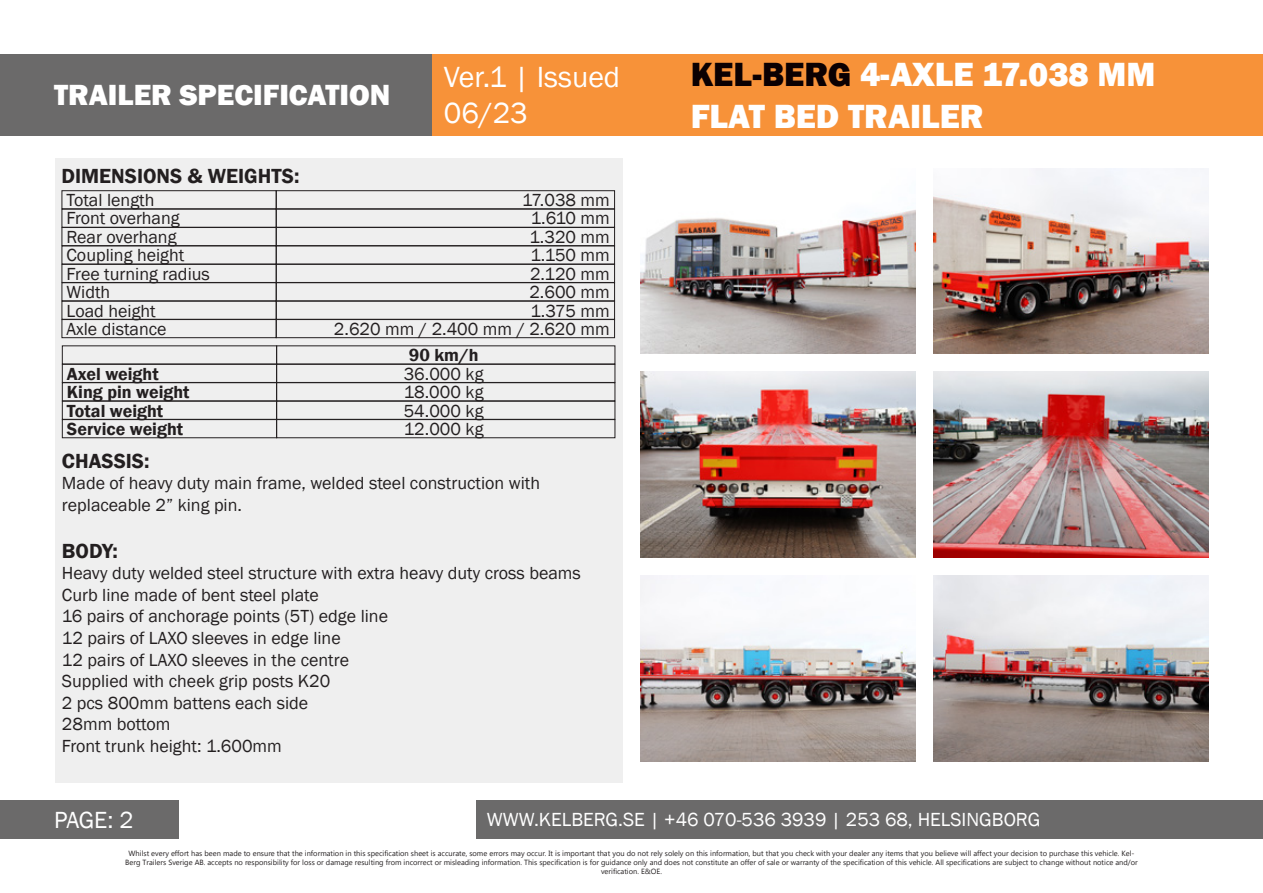
<style>
.page{position:relative;width:1263px;height:893px;background:#fff}
.page>*{position:absolute;margin:0;border:0;box-sizing:border-box;transform-origin:0 0}
.t1{font:800 34.5px/41.4px "Franklin Gothic";color:#fff}
.t2{font:800 30px "Franklin Gothic";color:#fff}
.t3{font:30px/36px "Franklin Gothic";color:#fff}
.t4{font:24px "Franklin Gothic";color:#fff}
.t5{font:600 21px "Franklin Gothic";color:#231f20}
.t6{font:19.5px "Franklin Gothic";color:#fff}
.t7{font:18px/21.6px "Franklin Gothic";color:#231f20}
.t8{font:600 18px "Franklin Gothic";color:#231f20}
.t9{font:7.5px/9px "Microsoft Tai Le";color:#231f20;text-align:center}
.s1{color:#0b0002}
</style>
<div class="page">
<div style="left:432px;top:54px;width:831px;height:82px;background:#f79239"></div>
<div style="left:0;top:54px;width:432px;height:82px;background:#6b6a6a"></div>
<div style="left:0;top:801px;width:179px;height:38px;background:#6b6a6a"></div>
<div style="left:476px;top:801px;width:787px;height:38px;background:#6b6a6a"></div>
<div style="left:55px;top:158px;width:567px;height:625px;background:#efefef"></div>
<div style="left:62px;top:190px;width:215px;height:19px;border:1px solid #231f20"></div>
<div style="left:62px;top:264px;width:215px;height:19px;border:1px solid #231f20"></div>
<div style="left:62px;top:227px;width:215px;height:19px;border:1px solid #231f20"></div>
<div style="left:62px;top:301px;width:215px;height:19px;border:1px solid #231f20"></div>
<div style="left:62px;top:209px;width:215px;height:19px;border:1px solid #231f20"></div>
<div style="left:62px;top:282px;width:215px;height:19px;border:1px solid #231f20"></div>
<div style="left:62px;top:319px;width:215px;height:19px;border:1px solid #231f20"></div>
<div style="left:276px;top:190px;width:339px;height:19px;border:1px solid #231f20"></div>
<div style="left:276px;top:264px;width:339px;height:19px;border:1px solid #231f20"></div>
<div style="left:276px;top:227px;width:339px;height:19px;border:1px solid #231f20"></div>
<div style="left:276px;top:301px;width:339px;height:19px;border:1px solid #231f20"></div>
<div style="left:276px;top:209px;width:339px;height:19px;border:1px solid #231f20"></div>
<div style="left:276px;top:282px;width:339px;height:19px;border:1px solid #231f20"></div>
<div style="left:276px;top:319px;width:339px;height:19px;border:1px solid #231f20"></div>
<div style="left:62px;top:419px;width:215px;height:19px;border:1px solid #231f20"></div>
<div style="left:62px;top:382px;width:215px;height:19px;border:1px solid #231f20"></div>
<div style="left:62px;top:364px;width:215px;height:19px;border:1px solid #231f20"></div>
<div style="left:62px;top:401px;width:215px;height:19px;border:1px solid #231f20"></div>
<div style="left:276px;top:419px;width:339px;height:19px;border:1px solid #231f20"></div>
<div style="left:276px;top:382px;width:339px;height:19px;border:1px solid #231f20"></div>
<div style="left:276px;top:364px;width:339px;height:19px;border:1px solid #231f20"></div>
<div style="left:276px;top:401px;width:339px;height:19px;border:1px solid #231f20"></div>
<img style="left:640px;top:208px;width:276px;height:146px">
<img style="left:934px;top:168px;width:275px;height:186px">
<img style="left:640px;top:372px;width:276px;height:185px">
<img style="left:934px;top:372px;width:275px;height:185px">
<img style="left:640px;top:575px;width:276px;height:186px">
<img style="left:934px;top:575px;width:275px;height:186px">
<h2 class="t2" style="left:54px;top:76px;width:338px">TRAILER SPECIFICATION</h2>
<h2 class="t3" style="left:444px;top:60px;width:178px">Ver.1 | Issued<br>06/23</h2>
<p class="t5" style="left:62px;top:163px;width:239px">DIMENSIONS &amp; WEIGHTS:</p>
<p class="t7" style="left:67px;top:190px;width:89px">Total length</p>
<p class="t7" style="left:522px;top:190px;width:89px">17.038 mm</p>
<p class="t7" style="left:67px;top:208px;width:115px">Front overhang</p>
<p class="t7" style="left:531px;top:208px;width:81px">1.610 mm</p>
<p class="t7" style="left:67px;top:226px;width:111px">Rear overhang</p>
<p class="t7" style="left:529px;top:226px;width:82px">1.320 mm</p>
<p class="t7" style="left:67px;top:245px;width:119px">Coupling height</p>
<p class="t7" style="left:530px;top:245px;width:81px">1.150 mm</p>
<p class="t7" style="left:67px;top:263px;width:145px">Free turning radius</p>
<p class="t7" style="left:530px;top:263px;width:81px">2.120 mm</p>
<p class="t7" style="left:67px;top:282px;width:45px">Width</p>
<p class="t7" style="left:529px;top:282px;width:82px">2.600 mm</p>
<p class="t7" style="left:67px;top:300px;width:91px">Load height</p>
<p class="t7" style="left:530px;top:300px;width:81px">1.375 mm</p>
<p class="t7" style="left:67px;top:318px;width:102px">Axle distance</p>
<p class="t7" style="left:334px;top:318px;width:277px">2.620 mm / 2.400 mm / 2.620 mm</p>
<p class="t8" style="left:409px;top:344px;width:71px">90 km/h</p>
<p class="t8" style="left:67px;top:363px;width:93px">Axel weight</p>
<p class="t8" style="left:67px;top:399px;width:98px">Total weight</p>
<p class="t8" style="left:67px;top:381px;width:124px">King pin weight</p>
<p class="t7" style="left:404px;top:363px;width:81px">36.000 kg</p>
<p class="t7" style="left:404px;top:400px;width:81px">54.000 kg</p>
<p class="t7" style="left:404px;top:382px;width:81px">18.000 kg</p>
<p class="t8" style="left:67px;top:418px;width:118px">Service weight</p>
<p class="t7" style="left:404px;top:419px;width:81px">12.000 kg</p>
<p class="t5" style="left:62px;top:448px;width:89px">CHASSIS:</p>
<p class="t7" style="left:62px;top:473px;width:480px">Made of heavy duty main frame, welded steel construction with replaceable 2” king pin.</p>
<p class="t5" style="left:62px;top:538px;width:57px">BODY:</p>
<p class="t7" style="left:62px;top:563px;width:520px">Heavy duty welded steel structure with extra heavy duty cross beams</p>
<p class="t7" style="left:62px;top:584px;width:258px">Curb line made of bent steel plate</p>
<p class="t7" style="left:62px;top:606px;width:328px">16 pairs of anchorage points (5T) edge line</p>
<p class="t7" style="left:62px;top:628px;width:280px">12 pairs of LAXO sleeves in edge line</p>
<p class="t7" style="left:62px;top:649px;width:289px">12 pairs of LAXO sleeves in the centre</p>
<p class="t7" style="left:62px;top:671px;width:270px">Supplied with cheek grip posts K20</p>
<p class="t7" style="left:62px;top:692px;width:248px">2 pcs 800mm battens each side</p>
<p class="t7" style="left:62px;top:714px;width:110px">28mm bottom</p>
<p class="t7" style="left:62px;top:736px;width:221px">Front trunk height: 1.600mm</p>
<h1 class="t1" style="left:691px;top:54px;width:466px"><span class="s1">KEL-BERG</span> 4-AXLE 17.038 MM<br>FLAT BED TRAILER</h1>
<h3 class="t4" style="left:54px;top:805px;width:81px">PAGE: 2</h3>
<h3 class="t6" style="left:487px;top:807px;width:555px">WWW.KELBERG.SE | +46 070-536 3939 | 253 68, HELSINGBORG</h3>
<p class="t9" style="left:125px;top:849px;width:1014px">Whilst every effort has been made to ensure that the information in this specification sheet is accurate, some errors may occur. It is important that you do not rely solely on this information, but that you check with your dealer any items that you believe will affect your decision to purchase this vehicle. Kel-<br>Berg Trailers Sverige AB. accepts no responsibility for loss or damage resulting from incorrect or misleading information. This specification is for guidance only and does not constitute an offer of sale or warranty of the specification of this vehicle. All specifications are subject to change without notice and/or verification. E&amp;OE.</p>
</div>
